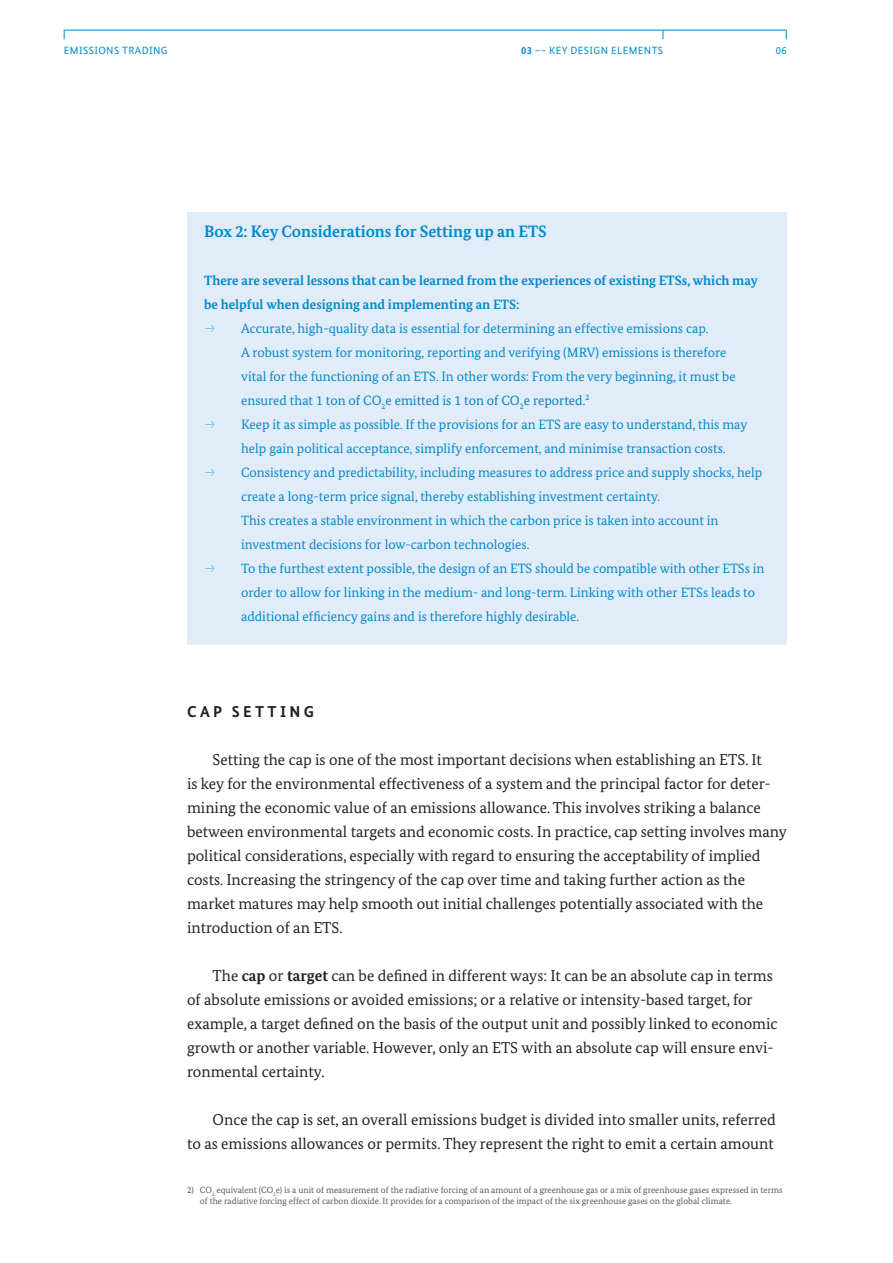
<style>
.page{position:relative;width:893px;height:1263px;background:#fff}
.page>*{position:absolute;margin:0;border:0;box-sizing:border-box;transform-origin:0 0}
.t1{font:700 16.5px "Bundes Serif";color:#0089cf}
.t2{font:15.75px/24px "Bundes Serif";color:#231f20}
.t3{font:700 15.75px "Bundes Sans";letter-spacing:.21em;color:#231f20}
.t4{font:13.5px/24px "Bundes Serif";color:#0089cf}
.t5{font:700 13.5px/24px "Bundes Serif";color:#0089cf}
.t6{font:10.5px "Bundes Sans";letter-spacing:.035em;color:#0089cf}
.t7{font:9px/10.8px "Bundes Serif";color:#57585a}
.s1{font-weight:700}
.s2{color:#0082c8}
</style>
<div class="page">
<hr style="left:64px;top:30px;width:723px;height:1px;background:#0089cf">
<div style="left:187px;top:213px;width:600px;height:432px;background:#e0ecf7"></div>
<p class="t6" style="left:64px;top:44px;width:105px">EMISSIONS TRADING</p>
<p class="t6" style="left:521px;top:44px;width:71px"><span class="s1">03</span> –– KEY DESIGN</p>
<p class="t6" style="left:611px;top:44px;width:34px">ELEMENT</p>
<p class="t6" style="left:658px;top:44px;width:7px">S</p>
<p class="t6" style="left:776px;top:44px;width:12px">06</p>
<p class="t1" style="left:204px;top:221px;width:344px">Box 2: Key Considerations for Setting up an ETS</p>
<p class="t5" style="left:204px;top:268px;width:555px">There are several lessons that can be learned from the experiences of existing ETSs, which may be helpful when designing and implementing an ETS:</p>
<p class="t4" style="left:241px;top:316px;width:525px">Accurate, high-quality data is essential for determining an effective emissions cap.<br>A robust system for monitoring, reporting and verifying (MRV) emissions is therefore<br>vital for the functioning of an ETS. In other words: From the very beginning, it must be ensured that 1 ton o<span class="s2">f CO</span><sub>2</sub><span class="s2">e emitted is 1 ton of CO</span><sub>2</sub><span class="s2">e reported.</span><sup>2<br></sup>Keep it as simple as possible. If the provisions for an ETS are easy to understand, this may help gain political acceptance, simplify enforcement, and minimise transaction costs.<br>Consistency and predictability, including measures to address price and supply shocks, help create a long-term price signal, thereby establishing investment certainty.<br>This creates a stable environment in which the carbon price is taken into account in investment decisions for low-carbon technologies.<br>To the furthest extent possible, the design of an ETS should be compatible with other ETSs in order to allow for linking in the medium- and long-term. Linking with other ETSs leads to additional efficiency gains and is therefore highly desirable.</p>
<p class="t3" style="left:187px;top:702px;width:128px">CAP SETT ING</p>
<p class="t2" style="left:187px;top:747px;width:601px;text-indent:26px">Setting the cap is one of the most important decisions when establishing an ETS. It<br>is key for the environmental effectiveness of a system and the principal factor for deter&shy;mining the economic value of an emissions allowance. This involves striking a balance between environmental targets and economic costs. In practice, cap setting involves many political considerations, especially with regard to ensuring the acceptability of implied costs. Increasing the stringency of the cap over time and taking further action as the market matures may help smooth out initial challenges potentially associated with the introduction of an ETS.</p>
<p class="t2" style="left:187px;top:963px;width:592px;text-indent:26px">The <span class="s1">cap</span> or <span class="s1">target</span> can be defined in different ways: It can be an absolute cap in terms of absolute emissions or avoided emissions; or a relative or intensity-based target, for example, a target defined on the basis of the output unit and possibly linked to economic growth or another variable. However, only an ETS with an absolute cap will ensure envi&shy;ronmental certainty.</p>
<p class="t2" style="left:187px;top:1107px;width:590px;text-align:right">Once the cap is set, an overall emissions budget is divided into smaller units, referred<br>to as emissions allowances or permits. They represent the right to emit a certain amount</p>
<p class="t7" style="left:200px;top:1185px;width:584px;text-indent:-13px">2) CO<sub>2</sub> equivalent (CO<sub>2</sub>e) is a unit of measurement of the radiative forcing of an amount of a greenhouse gas or a mix of greenhouse gases expressed in terms of the radiative forcing effect of carbon dioxide. It provides for a comparison of the impact of the six greenhouse gases on the global climate.</p>
</div>
